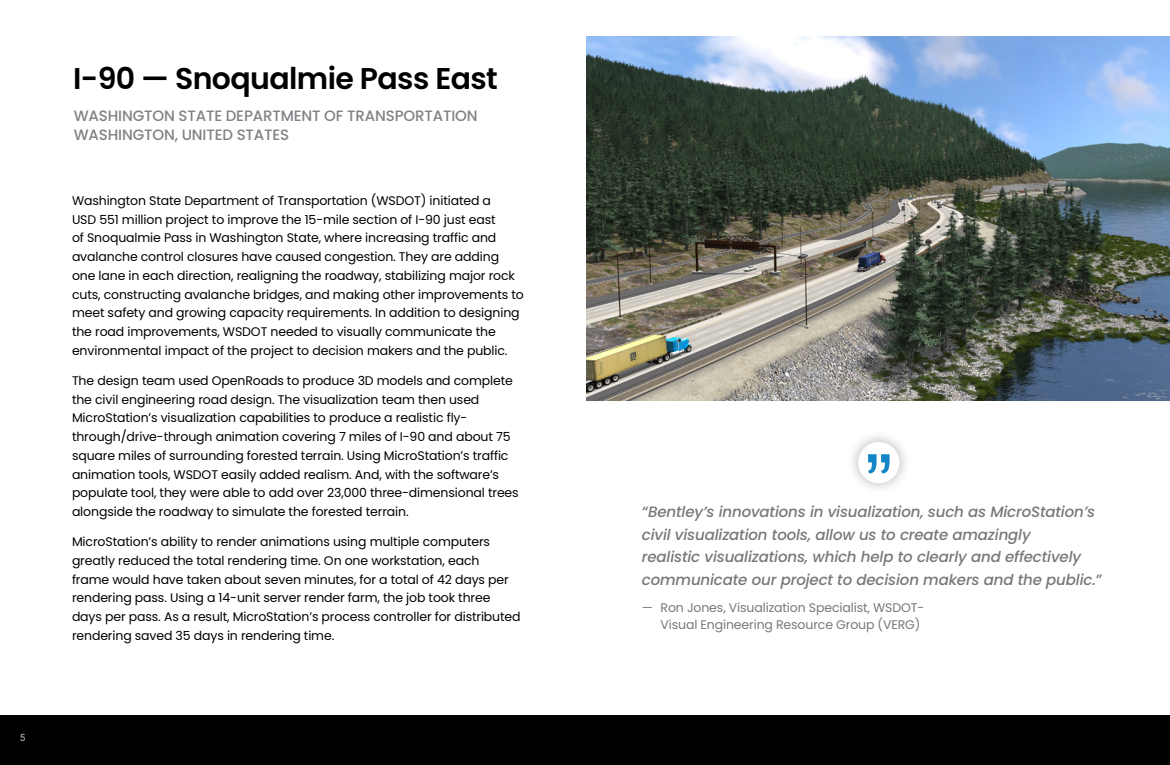
<style>
.page{position:relative;width:1170px;height:765px;background:#fff}
.page>*{position:absolute;margin:0;border:0;box-sizing:border-box;transform-origin:0 0}
.t1{font:600 30px "Poppins";letter-spacing:-.02em;color:#000}
.t2{font:italic 500 15px/22.5px "Poppins";letter-spacing:-.01em;color:#77787b}
.t3{font:500 15px/18.8px "Poppins";letter-spacing:-.01em;color:#808285}
.t4{font:12.5px/18.8px "Poppins";letter-spacing:-.01em;color:#000}
.t5{font:12.5px/17.5px "Poppins";letter-spacing:-.01em;color:#77787b}
.t6{font:10px "Roboto";color:#bcbec0}
</style>
<div class="page">
<div style="left:0;top:716px;width:1170px;height:49px;background:#000"></div>
<div style="left:846px;top:430px;width:65px;height:65px;background:#000;opacity:.3"></div>
<div style="left:858px;top:442px;width:41px;height:41px;background:#fff;border-radius:50%"></div>
<svg style="left:868px;top:454px;width:22px;height:19px"></svg>
<img style="left:587px;top:37px;width:583px;height:363px">
<p class="t6" style="left:20px;top:730px;width:7px">5</p>
<h1 class="t1" style="left:73px;top:61px;width:426px">I-90 — Snoqualmie Pass East</h1>
<p class="t3" style="left:74px;top:107px;width:405px">WASHINGTON STATE DEPARTMENT OF TRANSPORTATION<br>WASHINGTON, UNITED STATES</p>
<p class="t4" style="left:72px;top:191px;width:453px">Washington State Department of Transportation (WSDOT) initiated a<br>USD 551 million project to improve the 15-mile section of I-90 just east<br>of Snoqualmie Pass in Washington State, where increasing traffic and avalanche control closures have caused congestion. They are adding one lane in each direction, realigning the roadway, stabilizing major rock cuts, constructing avalanche bridges, and making other improvements to meet safety and growing capacity requirements. In addition to designing the road improvements, WSDOT needed to visually communicate the environmental impact of the project to decision makers and the public.</p>
<p class="t4" style="left:72px;top:371px;width:448px">The design team used OpenRoads to produce 3D models and complete the civil engineering road design. The visualization team then used MicroStation’s visualization capabilities to produce a realistic fly&shy;through/drive-through animation covering 7 miles of I-90 and about 75 square miles of surrounding forested terrain. Using MicroStation’s traffic animation tools, WSDOT easily added realism. And, with the software’s populate tool, they were able to add over 23,000 three-dimensional trees alongside the roadway to simulate the forested terrain.</p>
<p class="t4" style="left:72px;top:532px;width:450px">MicroStation’s ability to render animations using multiple computers greatly reduced the total rendering time. On one workstation, each<br>frame would have taken about seven minutes, for a total of 42 days per rendering pass. Using a 14-unit server render farm, the job took three days per pass. As a result, MicroStation’s process controller for distributed rendering saved 35 days in rendering time.</p>
<p class="t2" style="left:642px;top:501px;width:461px">“Bentley’s innovations in visualization, such as MicroStation’s civil visualization tools, allow us to create amazingly<br>realistic visualizations, which help to clearly and effectively communicate our project to decision makers and the public.”</p>
<p class="t5" style="left:661px;top:599px;width:265px;text-indent:-19px">— Ron Jones, Visualization Specialist, WSDOT-<br>Visual Engineering Resource Group (VERG)</p>
</div>
